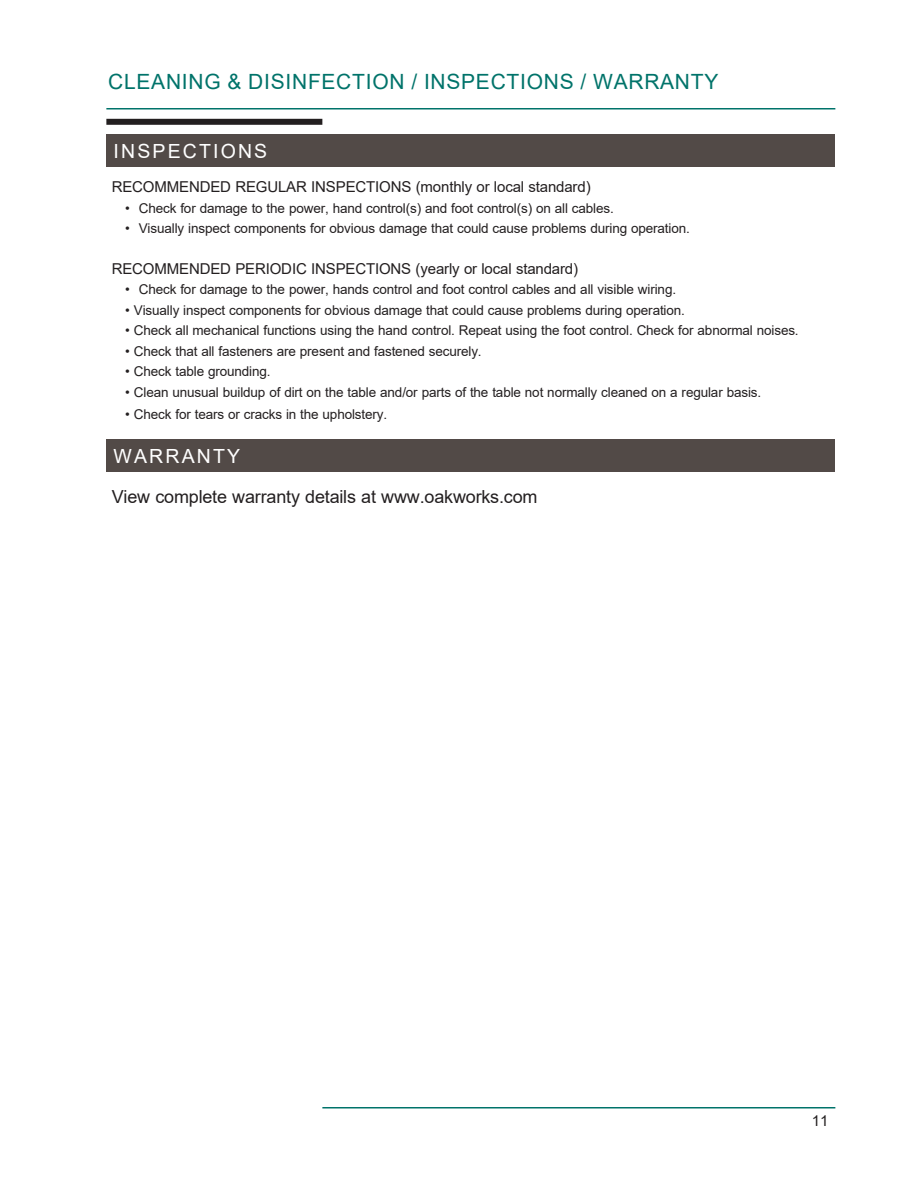
<style>
.page{position:relative;width:918px;height:1188px;background:#fff}
.page>*{position:absolute;margin:0;border:0;box-sizing:border-box;transform-origin:0 0}
.t1{font:21px "Arial";letter-spacing:.035em;color:#00736a}
.t2{font:19.5px "Arial";letter-spacing:.11em;color:#fff}
.t3{font:18px "Arial";letter-spacing:-.01em;color:#231f20}
.t4{font:15px "Arial";letter-spacing:-.01em;color:#231f20}
.t5{font:13.5px "Arial";letter-spacing:-.01em;color:#231f20}
</style>
<div class="page">
<hr style="left:322px;top:1107px;width:513px;height:1px;background:#00736a">
<hr style="left:106px;top:108px;width:729px;height:2px;background:#00736a">
<div style="left:106px;top:119px;width:216px;height:6px;background:#231f20"></div>
<div style="left:106px;top:135px;width:729px;height:32px;background:#524a47"></div>
<div style="left:106px;top:440px;width:729px;height:32px;background:#524a47"></div>
<p class="t1" style="left:108px;top:67px;width:612px">CLEANING &amp; DISINFECTION / INSPECTIONS / WARRANTY</p>
<p class="t2" style="left:114px;top:138px;width:155px">INSPECTIONS</p>
<p class="t4" style="left:112px;top:177px;width:480px">RECOMMENDED REGULAR INSPECTIONS (monthly or local standard)</p>
<p class="t5" style="left:125px;top:199px;width:490px">• Check for damage to the power, hand control(s) and foot control(s) on all cables.</p>
<p class="t5" style="left:125px;top:219px;width:566px">• Visually inspect components for obvious damage that could cause problems during operation.</p>
<p class="t4" style="left:112px;top:258px;width:468px">RECOMMENDED PERIODIC INSPECTIONS (yearly or local standard)</p>
<p class="t5" style="left:125px;top:280px;width:552px">• Check for damage to the power, hands control and foot control cables and all visible wiring.</p>
<p class="t5" style="left:125px;top:301px;width:561px">• Visually inspect components for obvious damage that could cause problems during operation.</p>
<p class="t5" style="left:125px;top:321px;width:675px">• Check all mechanical functions using the hand control. Repeat using the foot control. Check for abnormal noises.</p>
<p class="t5" style="left:125px;top:342px;width:358px">• Check that all fasteners are present and fastened securely.</p>
<p class="t5" style="left:125px;top:362px;width:147px">• Check table grounding.</p>
<p class="t5" style="left:125px;top:383px;width:638px">• Clean unusual buildup of dirt on the table and/or parts of the table not normally cleaned on a regular basis.</p>
<p class="t5" style="left:125px;top:405px;width:264px">• Check for tears or cracks in the upholstery.</p>
<p class="t2" style="left:114px;top:443px;width:128px">WARRANTY</p>
<p class="t3" style="left:112px;top:484px;width:427px">View complete warranty details at www.oakworks.com</p>
<p class="t4" style="left:812px;top:1110px;width:18px">11</p>
</div>
